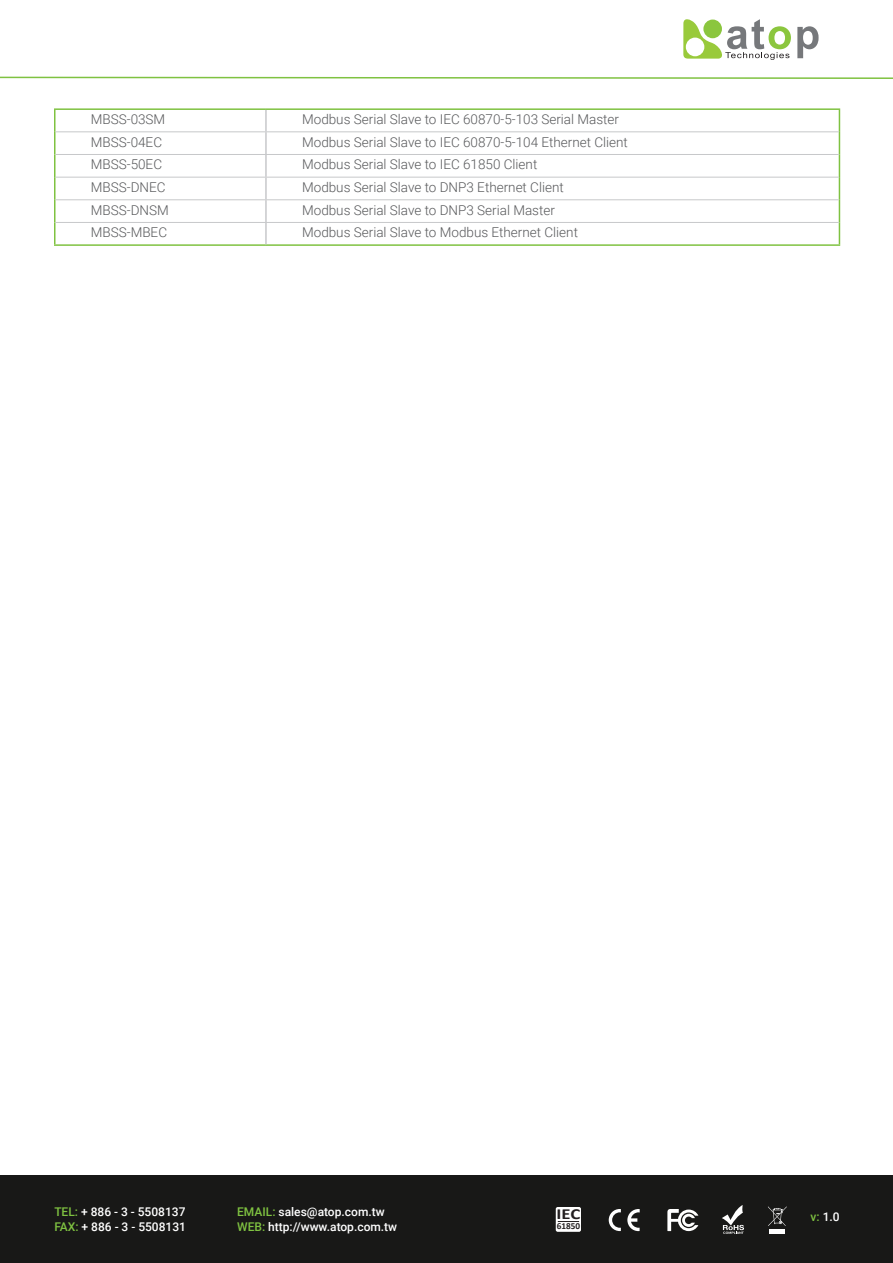
<style>
.page{position:relative;width:893px;height:1263px;background:#fff}
.page>*{position:absolute;margin:0;border:0;box-sizing:border-box;transform-origin:0 0}
.t1{font:700 15.3px "Calibri";color:#231f20;scale:1.21 1}
.t2{font:300 13.5px "Roboto";color:#57585a}
.t3{font:500 12px/15px "Roboto";color:#fff}
.t4{font:700 9.15px "Calibri";color:#231f20}
.s1{color:#7fc241}
</style>
<div class="page">
<svg style="left:0;top:76px;width:893px;height:3px"></svg>
<div style="left:0;top:1176px;width:893px;height:87px;background:#181817"></div>
<svg style="left:627px;top:1209px;width:13px;height:22px"></svg>
<svg style="left:609px;top:1209px;width:12px;height:22px"></svg>
<svg style="left:667px;top:1209px;width:31px;height:22px"></svg>
<svg style="left:722px;top:1205px;width:22px;height:29px"></svg>
<svg style="left:683px;top:19px;width:108px;height:41px"></svg>
<svg style="left:797px;top:26px;width:22px;height:32px"></svg>
<hr style="left:769px;top:1230px;width:16px;height:4px;background:#fff">
<svg style="left:768px;top:1206px;width:19px;height:20px"></svg>
<div style="left:556px;top:1207px;width:25px;height:25px;background:#fff;border-radius:2px"></div>
<svg style="left:558px;top:1221px;width:21px;height:1px"></svg>
<hr style="left:54px;top:108px;width:212px;height:2px;background:#7fc241">
<hr style="left:54px;top:110px;width:2px;height:22px;background:#7fc241">
<hr style="left:266px;top:108px;width:574px;height:2px;background:#7fc241">
<hr style="left:54px;top:132px;width:2px;height:22px;background:#7fc241">
<hr style="left:54px;top:154px;width:2px;height:23px;background:#7fc241">
<hr style="left:54px;top:177px;width:2px;height:23px;background:#7fc241">
<hr style="left:54px;top:200px;width:2px;height:22px;background:#7fc241">
<hr style="left:54px;top:222px;width:2px;height:22px;background:#7fc241">
<svg style="left:839px;top:110px;width:1px;height:134px"></svg>
<hr style="left:54px;top:244px;width:212px;height:2px;background:#7fc241">
<hr style="left:266px;top:244px;width:574px;height:2px;background:#7fc241">
<hr style="left:265px;top:110px;width:2px;height:21px;background:#c7c8ca">
<hr style="left:265px;top:132px;width:2px;height:22px;background:#c7c8ca">
<hr style="left:265px;top:155px;width:2px;height:22px;background:#c7c8ca">
<hr style="left:265px;top:178px;width:2px;height:21px;background:#c7c8ca">
<hr style="left:265px;top:200px;width:2px;height:22px;background:#c7c8ca">
<hr style="left:265px;top:223px;width:2px;height:21px;background:#c7c8ca">
<hr style="left:56px;top:131px;width:210px;height:1px;background:#c7c8ca">
<hr style="left:266px;top:131px;width:573px;height:1px;background:#c7c8ca">
<hr style="left:56px;top:154px;width:210px;height:1px;background:#c7c8ca">
<hr style="left:266px;top:154px;width:573px;height:1px;background:#c7c8ca">
<hr style="left:56px;top:177px;width:210px;height:1px;background:#c7c8ca">
<hr style="left:266px;top:177px;width:573px;height:1px;background:#c7c8ca">
<hr style="left:56px;top:199px;width:210px;height:1px;background:#c7c8ca">
<hr style="left:266px;top:199px;width:573px;height:1px;background:#c7c8ca">
<hr style="left:56px;top:222px;width:210px;height:1px;background:#c7c8ca">
<hr style="left:266px;top:222px;width:573px;height:1px;background:#c7c8ca">
<p class="t2" style="left:91px;top:110px;width:76px">MBSS-03SM</p>
<p class="t2" style="left:302px;top:110px;width:318px">Modbus Serial Slave to IEC 60870-5-103 Serial Master</p>
<p class="t2" style="left:91px;top:132px;width:73px">MBSS-04EC</p>
<p class="t2" style="left:302px;top:132px;width:327px">Modbus Serial Slave to IEC 60870-5-104 Ethernet Client</p>
<p class="t2" style="left:91px;top:155px;width:73px">MBSS-50EC</p>
<p class="t2" style="left:302px;top:155px;width:237px">Modbus Serial Slave to IEC 61850 Client</p>
<p class="t2" style="left:91px;top:178px;width:76px">MBSS-DNEC</p>
<p class="t2" style="left:302px;top:178px;width:263px">Modbus Serial Slave to DNP3 Ethernet Client</p>
<p class="t2" style="left:91px;top:200px;width:79px">MBSS-DNSM</p>
<p class="t2" style="left:302px;top:200px;width:254px">Modbus Serial Slave to DNP3 Serial Master</p>
<p class="t2" style="left:91px;top:223px;width:78px">MBSS-MBEC</p>
<p class="t2" style="left:302px;top:223px;width:277px">Modbus Serial Slave to Modbus Ethernet Client</p>
<p class="t3" style="left:54px;top:1204px;width:133px"><span class="s1">TEL:</span> + 886 - 3 - 5508137<br><span class="s1">FAX:</span> + 886 - 3 - 5508131</p>
<p class="t3" style="left:237px;top:1204px;width:162px"><span class="s1">EMAIL:</span> sales@atop.com.tw<br><span class="s1">WEB:</span> http://www.atop.com.tw</p>
<p class="t1" style="left:557px;top:1203px;width:21px">IEC</p>
<p class="t3" style="left:811px;top:1209px;width:31px"><span class="s1">v:</span> 1.0</p>
<p class="t4" style="left:557px;top:1220px;width:25px">61850</p>
</div>
